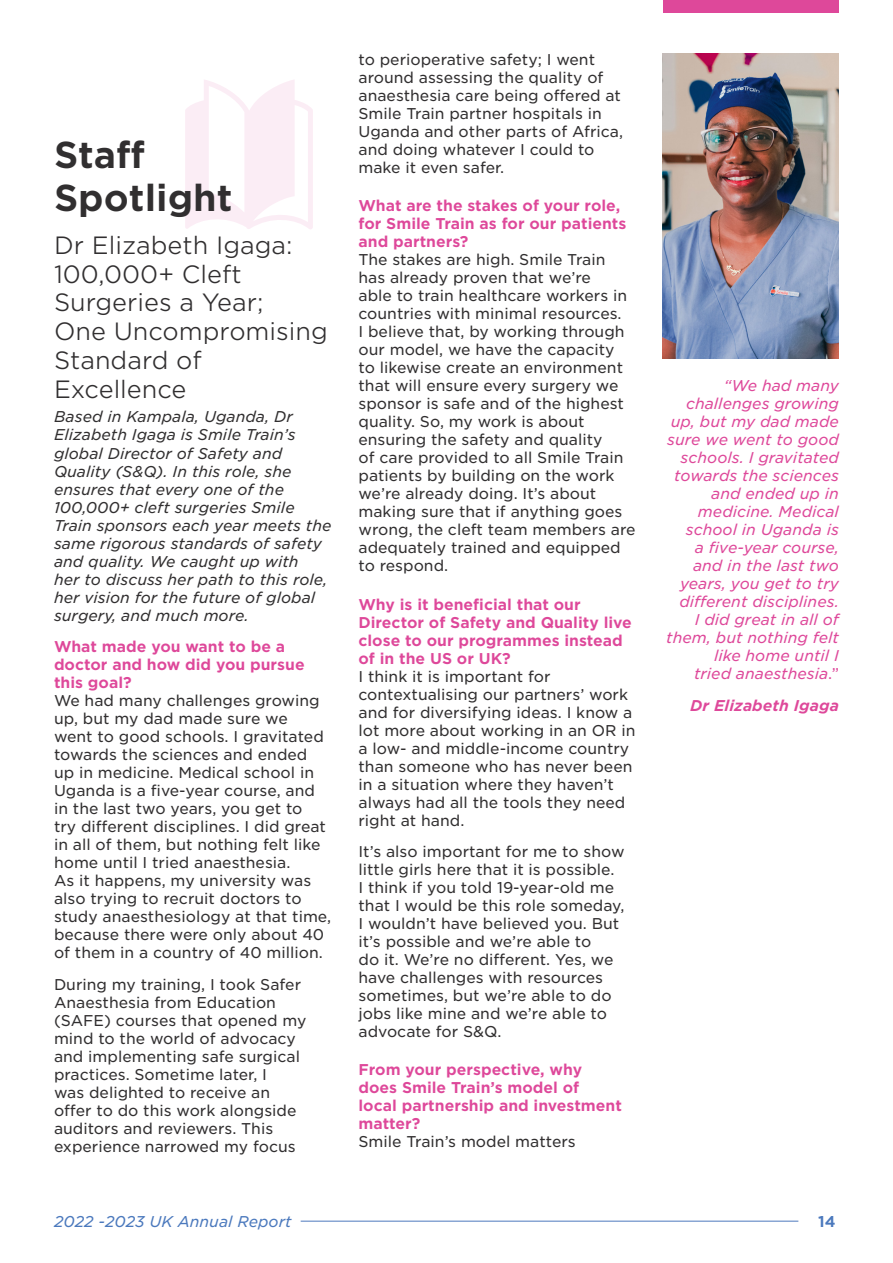
<style>
.page{position:relative;width:893px;height:1263px;background:#fff}
.page>*{position:absolute;margin:0;border:0;box-sizing:border-box;transform-origin:0 0}
.Chapter_Header{font:700 36px/43.2px "Gotham S Sm";color:#312f30}
.Body{font:300 24px/28.8px "Gotham S Sm";color:#312f30}
.Body-2{font:15px/18px "Gotham S Sm";color:#312f30}
.Body-3{font:italic 15px/18px "Gotham S Sm";color:#312f30}
.Subheader{font:700 15px/18px "Gotham S Sm";color:#de489a}
.Sidebar_Subhead_-_Right{font:italic 15px/18px "Gotham S Sm";color:#de489a;text-align:right}
.t1{font:italic 15px "Gotham S Sm";color:#4b79bd}
.Sidebar_Subhead_-_Right-2{font:italic 700 15px "Gotham S Sm";color:#de489a}
.t2{font:700 15px "Gotham S Sm";color:#4b79bd}
.s1{font-style:normal}
</style>
<div class="page">
<hr style="left:301px;top:1221px;width:497px;height:1px;background:#4c78bd">
<svg style="left:185px;top:80px;width:128px;height:149px"></svg>
<img style="left:662px;top:53px;width:177px;height:306px">
<div style="left:663px;top:0;width:176px;height:12px;background:#de489a"></div>
<p class="Chapter_Header" style="left:54px;top:133px;width:180px">Staff<br>Spotlight</p>
<p class="Body" style="left:54px;top:230px;width:275px">Dr Elizabeth Igaga:<br>100,000+ Cleft<br>Surgeries a Year;<br>One Uncompromising<br>Standard of<br>Excellence</p>
<p class="Body-3" style="left:54px;top:408px;width:279px">Based in Kampala, Uganda, Dr<br>Elizabeth Igaga is Smile Train’s global Director of Safety and<br>Quality (S&amp;Q). In this role, she ensures that every one of the<br>100,000+ cleft surgeries Smile<br>Train sponsors each year meets the same rigorous standards of safety and quality. We caught up with<br>her to discuss her path to this role, her vision for the future of global surgery, and much more.</p>
<p class="Subheader" style="left:54px;top:637px;width:252px">What made you want to be a doctor and how did you pursue this goal?</p>
<p class="Body-2" style="left:54px;top:691px;width:279px">We had many challenges growing up, but my dad made sure we<br>went to good schools. I gravitated towards the sciences and ended up in medicine. Medical school in<br>Uganda is a five-year course, and in the last two years, you get to<br>try different disciplines. I did great in all of them, but nothing felt like home until I tried anaesthesia.<br>As it happens, my university was also trying to recruit doctors to study anaesthesiology at that time, because there were only about 40 of them in a country of 40 million.</p>
<p class="Body-2" style="left:54px;top:975px;width:254px">During my training, I took Safer<br>Anaesthesia from Education (SAFE) courses that opened my mind to the world of advocacy and implementing safe surgical practices. Sometime later, I<br>was delighted to receive an offer to do this work alongside auditors and reviewers. This experience narrowed my focus</p>
<p class="Body-2" style="left:358px;top:50px;width:266px">to perioperative safety; I went around assessing the quality of anaesthesia care being offered at<br>Smile Train partner hospitals in<br>Uganda and other parts of Africa, and doing whatever I could to make it even safer.</p>
<p class="Subheader" style="left:358px;top:197px;width:270px">What are the stakes of your role, for Smile Train as for our patients and partners?</p>
<p class="Body-2" style="left:358px;top:250px;width:279px">The stakes are high. Smile Train has already proven that we’re<br>able to train healthcare workers in countries with minimal resources.<br>I believe that, by working through our model, we have the capacity<br>to likewise create an environment that will ensure every surgery we sponsor is safe and of the highest quality. So, my work is about ensuring the safety and quality<br>of care provided to all Smile Train patients by building on the work we’re already doing. It’s about making sure that if anything goes wrong, the cleft team members are adequately trained and equipped to respond.</p>
<p class="Subheader" style="left:358px;top:595px;width:275px">Why is it beneficial that our<br>Director of Safety and Quality live close to our programmes instead of in the US or UK?</p>
<p class="Body-2" style="left:358px;top:667px;width:278px">I think it is important for contextualising our partners’ work and for diversifying ideas. I know a lot more about working in an OR in a low- and middle-income country than someone who has never been in a situation where they haven’t always had all the tools they need right at hand.</p>
<p class="Body-2" style="left:358px;top:842px;width:268px">It’s also important for me to show little girls here that it is possible.<br>I think if you told 19-year-old me that I would be this role someday,<br>I wouldn’t have believed you. But it’s possible and we’re able to<br>do it. We’re no different. Yes, we have challenges with resources sometimes, but we’re able to do jobs like mine and we’re able to advocate for S&amp;Q.</p>
<p class="Subheader" style="left:358px;top:1061px;width:265px">From your perspective, why does Smile Train’s model of<br>local partnership and investment matter?</p>
<p class="Body-2" style="left:358px;top:1132px;width:219px">Smile Train’s model matters</p>
<p class="Sidebar_Subhead_-_Right" style="left:666px;top:376px;width:174px">“We had many challenges growing up, but my dad made sure we went to good schools. I gravitated towards the sciences and ended up in medicine. Medical school in Uganda is<br>a five-year course, and in the last two years, you get to try different disciplines.<br>I did great in all of them, but nothing felt like home until I<br>tried anaesthesia<span class="s1">.”</span></p>
<p class="Sidebar_Subhead_-_Right-2" style="left:690px;top:695px;width:150px">Dr Elizabeth Igaga</p>
<p class="t1" style="left:54px;top:1211px;width:239px">2022 -2023 UK Annual Report</p>
<p class="t2" style="left:818px;top:1211px;width:19px">14</p>
</div>
